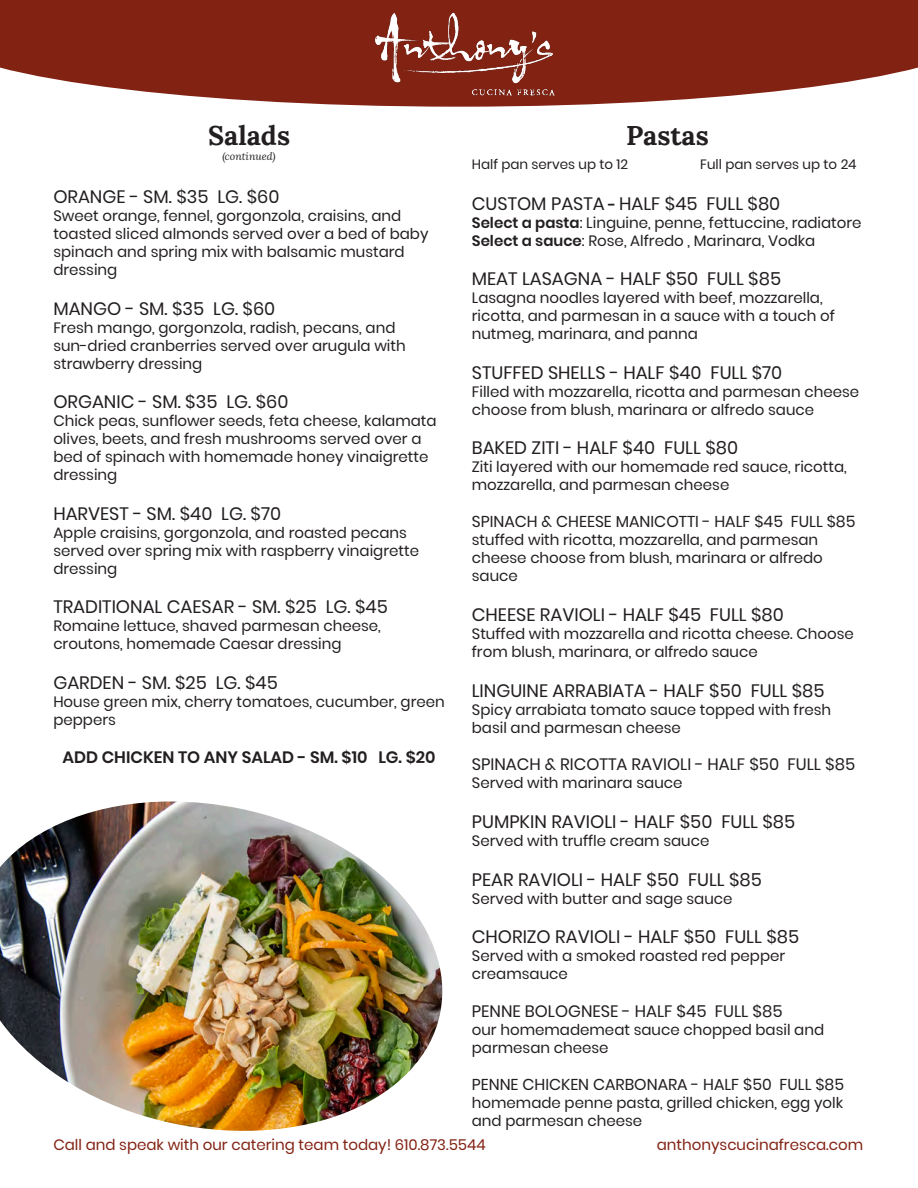
<style>
.page{position:relative;width:918px;height:1188px;background:#fff}
.page>*{position:absolute;margin:0;border:0;box-sizing:border-box;transform-origin:0 0}
.t1{font:700 27px "Lora";color:#231f20}
.t2{font:18px "Poppins";color:#231f20}
.t3{font:16.5px "Poppins";color:#231f20}
.t4{font:600 16.5px "Poppins";color:#231f20}
.t5{font:15.75px "Poppins";color:#231f20}
.t6{font:15px/18px "Poppins";color:#231f20}
.t7{font:15px "Poppins";color:#822213}
.t8{font:13.5px "Poppins";color:#231f20}
.t9{font:italic 10.5px "Lora";color:#231f20}
.s1{font-weight:600;font-size:15px}
.s2{font-weight:600}
</style>
<div class="page">
<img style="left:0;top:801px;width:443px;height:330px">
<img style="left:0;top:868px;width:29px;height:263px">
<svg style="left:60px;top:0;width:858px;height:107px;fill:#822213"></svg>
<svg style="left:0;top:0;width:60px;height:80px"></svg>
<img style="left:369px;top:9px;width:191px;height:90px">
<p class="t1" style="left:208px;top:112px;width:84px">Salads</p>
<p class="t9" style="left:222px;top:149px;width:55px">(continued)</p>
<p class="t2" style="left:53px;top:186px;width:228px">ORANGE - SM. $35 LG. $60</p>
<p class="t6" style="left:53px;top:207px;width:377px">Sweet orange, fennel, gorgonzola, craisins, and toasted sliced almonds served over a bed of baby spinach and spring mix with balsamic mustard dressing</p>
<p class="t2" style="left:53px;top:298px;width:223px">MANGO - SM. $35 LG. $60</p>
<p class="t6" style="left:53px;top:319px;width:354px">Fresh mango, gorgonzola, radish, pecans, and sun-dried cranberries served over arugula with strawberry dressing</p>
<p class="t2" style="left:53px;top:392px;width:237px">ORGANIC - SM. $35 LG. $60</p>
<p class="t6" style="left:53px;top:412px;width:385px">Chick peas, sunflower seeds, feta cheese, kalamata olives, beets, and fresh mushrooms served over a bed of spinach with homemade honey vinaigrette dressing</p>
<p class="t2" style="left:53px;top:503px;width:229px">HARVEST - SM. $40 LG. $70</p>
<p class="t6" style="left:53px;top:524px;width:367px">Apple craisins, gorgonzola, and roasted pecans served over spring mix with raspberry vinaigrette dressing</p>
<p class="t2" style="left:53px;top:597px;width:336px">TRADITIONAL CAESAR - SM. $25 LG. $45</p>
<p class="t6" style="left:53px;top:617px;width:329px">Romaine lettuce, shaved parmesan cheese, croutons, homemade Caesar dressing</p>
<p class="t2" style="left:53px;top:672px;width:226px">GARDEN - SM. $25 LG. $45</p>
<p class="t6" style="left:53px;top:693px;width:393px">House green mix, cherry tomatoes, cucumber, green peppers</p>
<p class="t4" style="left:63px;top:748px;width:374px">ADD CHICKEN TO ANY SALAD - SM. $10 LG. $20</p>
<p class="t1" style="left:626px;top:112px;width:84px">Pastas</p>
<p class="t8" style="left:472px;top:156px;width:158px">Half pan serves up to 12</p>
<p class="t8" style="left:700px;top:156px;width:158px">Full pan serves up to 24</p>
<p class="t2" style="left:472px;top:193px;width:310px">CUSTOM PASTA <span class="s1">-</span> HALF $45 FULL $80</p>
<p class="t6" style="left:472px;top:214px;width:391px"><span class="s2">Select a pasta</span>: Linguine, penne, fettuccine, radiatore</p>
<p class="t6" style="left:472px;top:232px;width:345px"><span class="s2">Select a sauce</span>: Rose, Alfredo , Marinara, Vodka</p>
<p class="t2" style="left:472px;top:269px;width:311px">MEAT LASAGNA - HALF $50 FULL $85</p>
<p class="t6" style="left:472px;top:289px;width:365px">Lasagna noodles layered with beef, mozzarella, ricotta, and parmesan in a sauce with a touch of nutmeg, marinara, and panna</p>
<p class="t2" style="left:472px;top:362px;width:312px">STUFFED SHELLS - HALF $40 FULL $70</p>
<p class="t6" style="left:472px;top:383px;width:389px">Filled with mozzarella, ricotta and parmesan cheese choose from blush, marinara or alfredo sauce</p>
<p class="t2" style="left:472px;top:438px;width:268px">BAKED ZITI - HALF $40 FULL $80</p>
<p class="t6" style="left:472px;top:458px;width:376px">Ziti layered with our homemade red sauce, ricotta, mozzarella, and parmesan cheese</p>
<p class="t5" style="left:472px;top:513px;width:385px">SPINACH &amp; CHEESE MANICOTTI - HALF $45 FULL $85</p>
<p class="t6" style="left:472px;top:531px;width:353px">stuffed with ricotta, mozzarella, and parmesan cheese choose from blush, marinara or alfredo sauce</p>
<p class="t2" style="left:472px;top:604px;width:314px">CHEESE RAVIOLI - HALF $45 FULL $80</p>
<p class="t6" style="left:472px;top:625px;width:384px">Stuffed with mozzarella and ricotta cheese. Choose from blush, marinara, or alfredo sauce</p>
<p class="t2" style="left:472px;top:680px;width:354px">LINGUINE ARRABIATA - HALF $50 FULL $85</p>
<p class="t6" style="left:472px;top:700px;width:361px">Spicy arrabiata tomato sauce topped with fresh basil and parmesan cheese</p>
<p class="t3" style="left:472px;top:755px;width:385px">SPINACH &amp; RICOTTA RAVIOLI - HALF $50 FULL $85</p>
<p class="t6" style="left:472px;top:774px;width:212px">Served with marinara sauce</p>
<p class="t2" style="left:472px;top:811px;width:325px">PUMPKIN RAVIOLI - HALF $50 FULL $85</p>
<p class="t6" style="left:472px;top:832px;width:239px">Served with truffle cream sauce</p>
<p class="t2" style="left:472px;top:869px;width:292px">PEAR RAVIOLI - HALF $50 FULL $85</p>
<p class="t6" style="left:472px;top:889px;width:262px">Served with butter and sage sauce</p>
<p class="t2" style="left:472px;top:926px;width:329px">CHORIZO RAVIOLI - HALF $50 FULL $85</p>
<p class="t6" style="left:472px;top:947px;width:315px">Served with a smoked roasted red pepper creamsauce</p>
<p class="t3" style="left:472px;top:1002px;width:312px">PENNE BOLOGNESE - HALF $45 FULL $85</p>
<p class="t6" style="left:472px;top:1021px;width:354px">our homemademeat sauce chopped basil and parmesan cheese</p>
<p class="t5" style="left:472px;top:1075px;width:374px">PENNE CHICKEN CARBONARA - HALF $50 FULL $85</p>
<p class="t6" style="left:472px;top:1094px;width:373px">homemade penne pasta, grilled chicken, egg yolk and parmesan cheese</p>
<p class="t7" style="left:53px;top:1136px;width:434px">Call and speak with our catering team today! 610.873.5544</p>
<p class="t7" style="left:657px;top:1136px;width:208px">anthonyscucinafresca.com</p>
</div>
